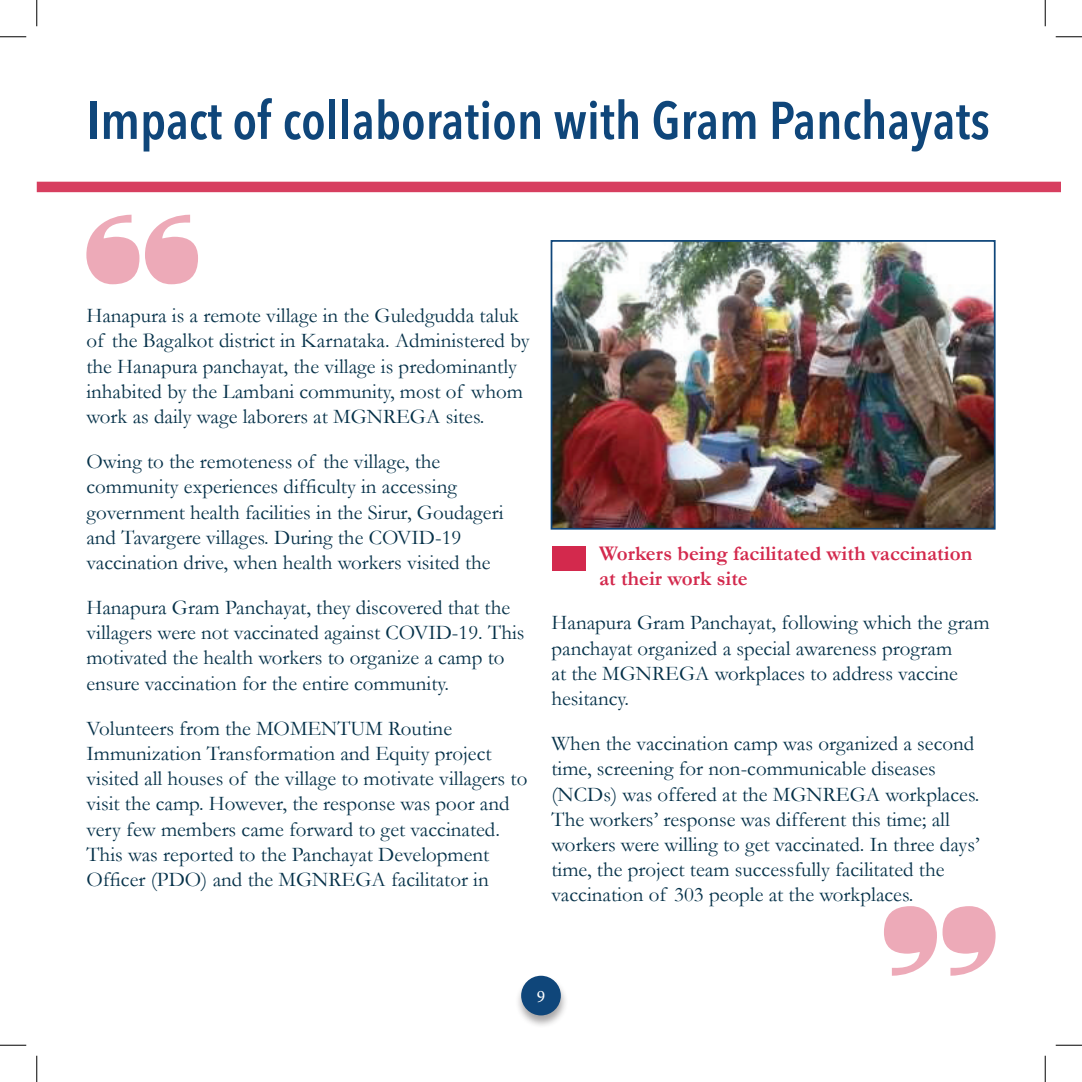
<style>
.page{position:relative;width:1082px;height:1082px;background:#fff}
.page>*{position:absolute;margin:0;border:0;box-sizing:border-box;transform-origin:0 0}
.t1{font:600 52.5px "Avenir Next Condensed";color:#0f467a}
.t2{font:21px/25.2px "Garamond";color:#053149}
.t3{font:700 21px/25.2px "Garamond";color:#d3294d}
.t4{font:17.5px "Minion Pro";color:#fff}
</style>
<div class="page">
<div style="left:515px;top:975px;width:54px;height:53px;background:#231f20;opacity:.4"></div>
<div style="left:521px;top:975px;width:40px;height:40px;background:#0f467a;border-radius:50%"></div>
<div style="left:551px;top:546px;width:34px;height:25px;background:#d3294d"></div>
<img style="left:553px;top:243px;width:439px;height:283px">
<div style="left:550px;top:240px;width:445px;height:289px;border:2px solid #0f467a"></div>
<div style="left:37px;top:182px;width:1023px;height:10px;background:#d73e5f"></div>
<svg style="left:86px;top:215px;width:112px;height:69px"></svg>
<svg style="left:884px;top:906px;width:111px;height:69px"></svg>
<svg style="left:0;top:36px;width:26px;height:1px"></svg>
<svg style="left:1055px;top:36px;width:27px;height:1px"></svg>
<svg style="left:0;top:1044px;width:26px;height:1px"></svg>
<svg style="left:1055px;top:1044px;width:27px;height:1px"></svg>
<svg style="left:36px;top:0;width:1px;height:26px"></svg>
<svg style="left:36px;top:1055px;width:1px;height:27px"></svg>
<svg style="left:1044px;top:0;width:1px;height:26px"></svg>
<svg style="left:1044px;top:1055px;width:1px;height:27px"></svg>
<h1 class="t1" style="left:86px;top:75px;width:905px">Impact of collaboration with Gram Panchayats</h1>
<p class="t2" style="left:86px;top:302px;width:444px">Hanapura is a remote village in the Guledgudda taluk of the Bagalkot district in Karnataka. Administered by the Hanapura panchayat, the village is predominantly inhabited by the Lambani community, most of whom work as daily wage laborers at MGNREGA sites.</p>
<p class="t2" style="left:86px;top:448px;width:418px">Owing to the remoteness of the village, the community experiences difficulty in accessing government health facilities in the Sirur, Goudageri and Tavargere villages. During the COVID-19 vaccination drive, when health workers visited the</p>
<p class="t2" style="left:86px;top:594px;width:439px">Hanapura Gram Panchayat, they discovered that the villagers were not vaccinated against COVID-19. This motivated the health workers to organize a camp to ensure vaccination for the entire community.</p>
<p class="t2" style="left:86px;top:715px;width:442px">Volunteers from the MOMENTUM Routine Immunization Transformation and Equity project visited all houses of the village to motivate villagers to visit the camp. However, the response was poor and very few members came forward to get vaccinated.<br>This was reported to the Panchayat Development Officer (PDO) and the MGNREGA facilitator in</p>
<p class="t3" style="left:599px;top:541px;width:374px">Workers being facilitated with vaccination at their work site</p>
<p class="t2" style="left:551px;top:609px;width:439px">Hanapura Gram Panchayat, following which the gram panchayat organized a special awareness program<br>at the MGNREGA workplaces to address vaccine hesitancy.</p>
<p class="t2" style="left:551px;top:730px;width:429px">When the vaccination camp was organized a second time, screening for non-communicable diseases (NCDs) was offered at the MGNREGA workplaces.<br>The workers’ response was different this time; all workers were willing to get vaccinated. In three days’ time, the project team successfully facilitated the vaccination of 303 people at the workplaces.</p>
<p class="t4" style="left:537px;top:984px;width:10px">9</p>
</div>
